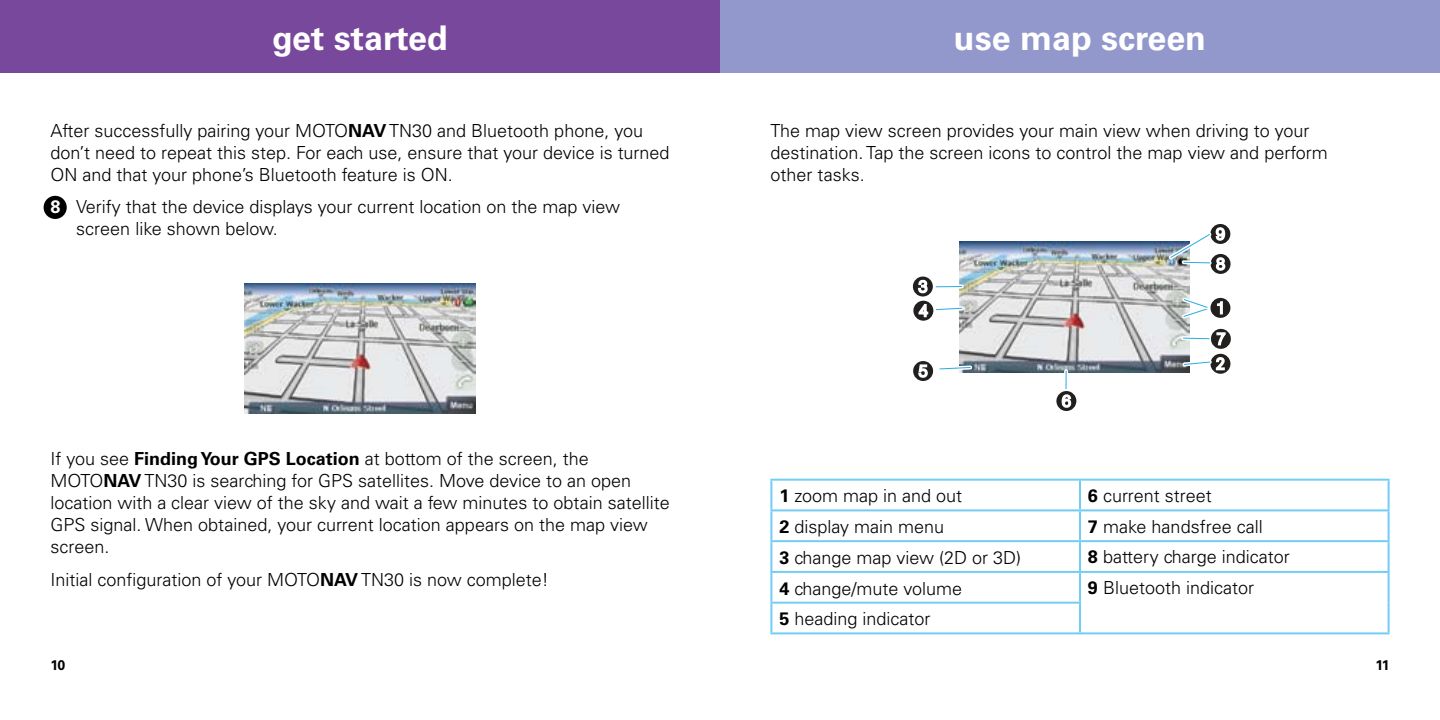
<style>
.page{position:relative;width:1440px;height:720px;background:#fff}
.page>*{position:absolute;margin:0;border:0;box-sizing:border-box;transform-origin:0 0}
.t1{font:700 34px "Univers";color:#fff}
.t2{font:300 18px/22px "Univers";color:#000}
.t3{font:700 14px "Univers";color:#000}
.s1{font-weight:700}
.s2{font-weight:700;color:#fff}
</style>
<div class="page">
<div style="left:720px;top:0;width:720px;height:73px;background:#9398cc"></div>
<img style="left:959px;top:242px;width:230px;height:130px">
<div style="left:1210px;top:354px;width:20px;height:20px;background:#221f1f;border-radius:50%"></div>
<svg style="left:913px;top:277px;width:20px;height:20px"></svg>
<svg style="left:917px;top:279px;width:12px;height:15px"></svg>
<svg style="left:913px;top:301px;width:20px;height:20px"></svg>
<svg style="left:913px;top:361px;width:20px;height:20px"></svg>
<svg style="left:917px;top:363px;width:12px;height:16px"></svg>
<svg style="left:1056px;top:391px;width:20px;height:20px"></svg>
<svg style="left:1211px;top:329px;width:20px;height:20px"></svg>
<div style="left:1210px;top:298px;width:20px;height:20px;background:#221f1f;border-radius:50%"></div>
<svg style="left:1180px;top:356px;width:45px;height:15px"></svg>
<svg style="left:1179px;top:295px;width:45px;height:26px"></svg>
<svg style="left:936px;top:285px;width:26px;height:4px"></svg>
<svg style="left:936px;top:286px;width:26px;height:1px"></svg>
<svg style="left:917px;top:303px;width:49px;height:15px"></svg>
<svg style="left:1211px;top:254px;width:20px;height:20px"></svg>
<svg style="left:1061px;top:371px;width:11px;height:38px"></svg>
<svg style="left:1179px;top:331px;width:49px;height:15px"></svg>
<svg style="left:939px;top:363px;width:35px;height:10px"></svg>
<div style="left:1210px;top:224px;width:20px;height:20px;background:#221f1f;border-radius:50%"></div>
<svg style="left:1165px;top:226px;width:61px;height:46px"></svg>
<hr style="left:770px;top:481px;width:2px;height:28px;background:#72cdf4">
<hr style="left:770px;top:511px;width:2px;height:29px;background:#72cdf4">
<hr style="left:770px;top:542px;width:2px;height:29px;background:#72cdf4">
<hr style="left:770px;top:573px;width:2px;height:29px;background:#72cdf4">
<hr style="left:770px;top:604px;width:2px;height:28px;background:#72cdf4">
<hr style="left:770px;top:479px;width:310px;height:2px;background:#72cdf4">
<hr style="left:1080px;top:479px;width:310px;height:2px;background:#72cdf4">
<hr style="left:1079px;top:481px;width:2px;height:28px;background:#72cdf4">
<hr style="left:1388px;top:481px;width:2px;height:28px;background:#72cdf4">
<hr style="left:1079px;top:511px;width:2px;height:29px;background:#72cdf4">
<hr style="left:1388px;top:511px;width:2px;height:29px;background:#72cdf4">
<hr style="left:1079px;top:542px;width:2px;height:29px;background:#72cdf4">
<hr style="left:1388px;top:542px;width:2px;height:29px;background:#72cdf4">
<hr style="left:1079px;top:573px;width:2px;height:29px;background:#72cdf4">
<hr style="left:1388px;top:573px;width:2px;height:30px;background:#72cdf4">
<hr style="left:1079px;top:604px;width:2px;height:28px;background:#72cdf4">
<hr style="left:1388px;top:603px;width:2px;height:29px;background:#72cdf4">
<hr style="left:770px;top:509px;width:310px;height:2px;background:#72cdf4">
<hr style="left:1080px;top:509px;width:310px;height:2px;background:#72cdf4">
<hr style="left:770px;top:540px;width:310px;height:2px;background:#72cdf4">
<hr style="left:1080px;top:540px;width:310px;height:2px;background:#72cdf4">
<hr style="left:770px;top:571px;width:310px;height:2px;background:#72cdf4">
<hr style="left:1080px;top:571px;width:310px;height:2px;background:#72cdf4">
<hr style="left:770px;top:602px;width:311px;height:2px;background:#72cdf4">
<hr style="left:770px;top:632px;width:310px;height:2px;background:#72cdf4">
<hr style="left:1080px;top:632px;width:310px;height:2px;background:#72cdf4">
<div style="left:44px;top:196px;width:23px;height:23px;background:#000;border-radius:50%"></div>
<div style="left:0;top:0;width:720px;height:73px;background:#78489d"></div>
<img style="left:245px;top:283px;width:230px;height:131px">
<h1 class="t1" style="left:272px;top:18px;width:177px">get started</h1>
<p class="t2" style="left:50px;top:119px;width:621px">After successfully pairing your MOTO<span class="s1">NAV</span> TN30 and Bluetooth phone, you don’t need to repeat this step. For each use, ensure that your device is turned<br>ON and that your phone’s Bluetooth feature is ON.</p>
<p class="t2" style="left:76px;top:196px;width:545px;text-indent:-26px"><span class="s2">8</span> Verify that the device displays your current location on the map view screen like shown below.</p>
<p class="t2" style="left:50px;top:448px;width:621px">If you see <span class="s1">Finding Your GPS Location</span> at bottom of the screen, the MOTO<span class="s1">NAV</span> TN30 is searching for GPS satellites. Move device to an open location with a clear view of the sky and wait a few minutes to obtain satellite GPS signal. When obtained, your current location appears on the map view screen.</p>
<p class="t2" style="left:50px;top:568px;width:500px">Initial configuration of your MOTO<span class="s1">NAV</span> TN30 is now complete!</p>
<h1 class="t1" style="left:954px;top:18px;width:254px">use map screen</h1>
<p class="t2" style="left:770px;top:119px;width:559px">The map view screen provides your main view when driving to your destination. Tap the screen icons to control the map view and perform other tasks.</p>
<p class="t2" style="left:779px;top:485px;width:184px"><span class="s1">1</span> zoom map in and out</p>
<p class="t2" style="left:1088px;top:485px;width:125px"><span class="s1">6</span> current street</p>
<p class="t2" style="left:779px;top:516px;width:166px"><span class="s1">2</span> display main menu</p>
<p class="t2" style="left:1088px;top:516px;width:176px"><span class="s1">7</span> make handsfree call</p>
<p class="t2" style="left:779px;top:547px;width:243px"><span class="s1">3</span> change map view (2D or 3D)</p>
<p class="t2" style="left:1088px;top:546px;width:203px"><span class="s1">8</span> battery charge indicator</p>
<p class="t2" style="left:779px;top:577px;width:184px"><span class="s1">4</span> change/mute volume</p>
<p class="t2" style="left:1088px;top:577px;width:168px"><span class="s1">9</span> Bluetooth indicator</p>
<p class="t2" style="left:779px;top:608px;width:153px"><span class="s1">5</span> heading indicator</p>
<p class="t3" style="left:50px;top:657px;width:16px">10</p>
<p class="t3" style="left:1375px;top:656px;width:16px">11</p>
</div>
